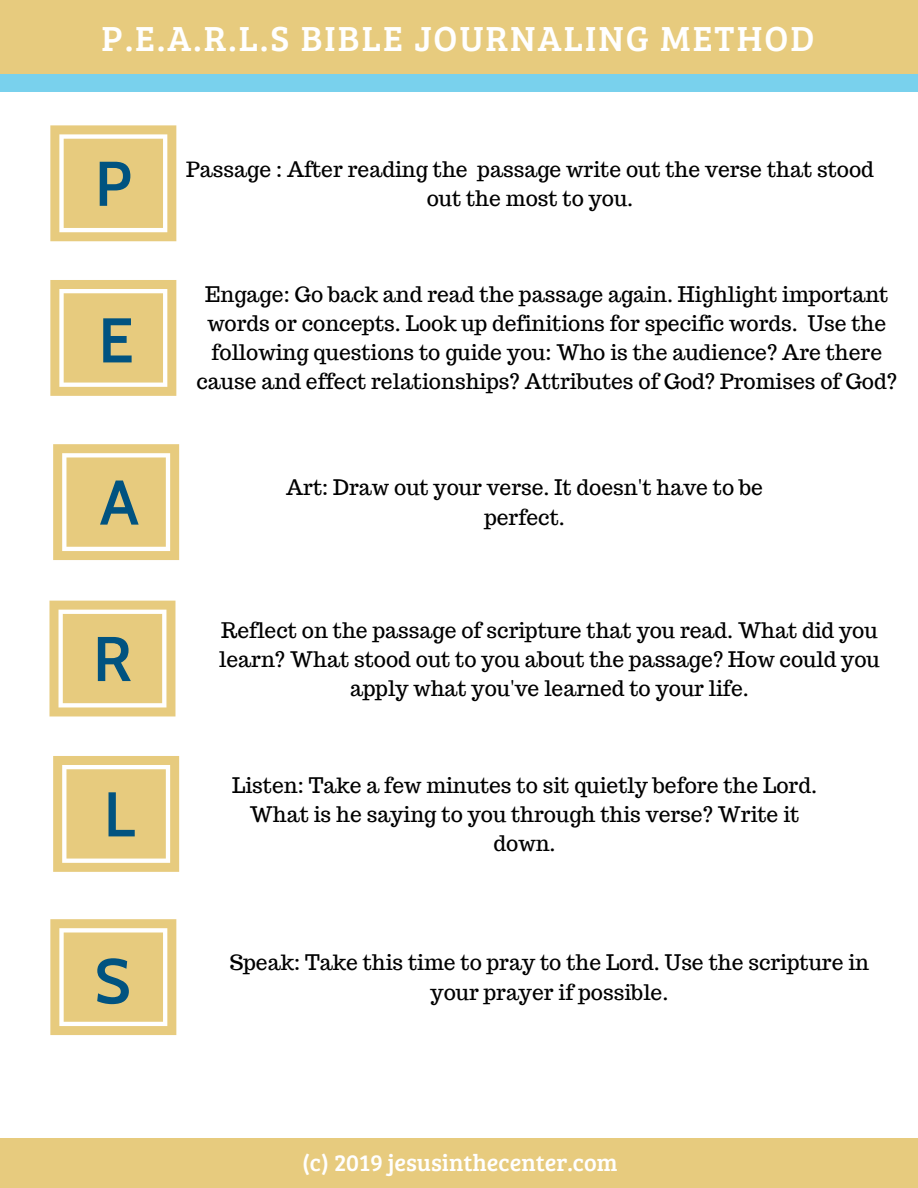
<style>
.page{position:relative;width:918px;height:1188px;background:#fff}
.page>*{position:absolute;margin:0;border:0;box-sizing:border-box;transform-origin:0 0}
.t1{font:600 63px "Cabin";color:#015380}
.t2{font:36px "Bree Serif";letter-spacing:.06em;color:#fff}
.t3{font:24px "Bree Serif";color:#fff}
.t4{font:21px/29.2px "Trocchi";color:#000;text-align:center}
</style>
<div class="page">
<div style="left:0;top:0;width:918px;height:75px;background:#e7cb7e"></div>
<svg style="left:50px;top:125px;width:126px;height:116px"></svg>
<svg style="left:50px;top:280px;width:126px;height:116px"></svg>
<svg style="left:53px;top:444px;width:126px;height:116px"></svg>
<svg style="left:49px;top:601px;width:126px;height:115px"></svg>
<svg style="left:53px;top:756px;width:126px;height:116px"></svg>
<svg style="left:50px;top:919px;width:126px;height:116px"></svg>
<div style="left:0;top:1138px;width:918px;height:50px;background:#e7cb7e"></div>
<div style="left:0;top:74px;width:918px;height:18px;background:#79d1ed"></div>
<h2 class="t2" style="left:102px;top:12px;width:714px">P.E.A.R.L.S BIBLE JOURNALING METHOD</h2>
<h1 class="t1" style="left:95px;top:145px;width:38px">P</h1>
<p class="t4" style="left:186px;top:154px;width:689px">Passage : After reading the passage write out the verse that stood out the most to you.</p>
<h1 class="t1" style="left:98px;top:302px;width:37px">E</h1>
<h1 class="t1" style="left:100px;top:464px;width:41px">A</h1>
<h1 class="t1" style="left:93px;top:620px;width:40px">R</h1>
<h1 class="t1" style="left:104px;top:776px;width:33px">L</h1>
<h1 class="t1" style="left:94px;top:942px;width:38px">S</h1>
<p class="t4" style="left:197px;top:280px;width:702px">Engage: Go back and read the passage again. Highlight important words or concepts. Look up definitions for specific words. Use the following questions to guide you: Who is the audience? Are there cause and effect relationships? Attributes of God? Promises of God?</p>
<p class="t4" style="left:286px;top:473px;width:478px">Art: Draw out your verse. It doesn't have to be perfect.</p>
<p class="t4" style="left:219px;top:615px;width:662px">Reflect on the passage of scripture that you read. What did you learn? What stood out to you about the passage? How could you apply what you've learned to your life.</p>
<p class="t4" style="left:232px;top:770px;width:586px">Listen: Take a few minutes to sit quietly before the Lord.<br>What is he saying to you through this verse? Write it down.</p>
<p class="t4" style="left:230px;top:948px;width:641px">Speak: Take this time to pray to the Lord. Use the scripture in your prayer if possible.</p>
<p class="t3" style="left:302px;top:1146px;width:317px">(c) 2019 jesusinthecenter.com</p>
</div>
